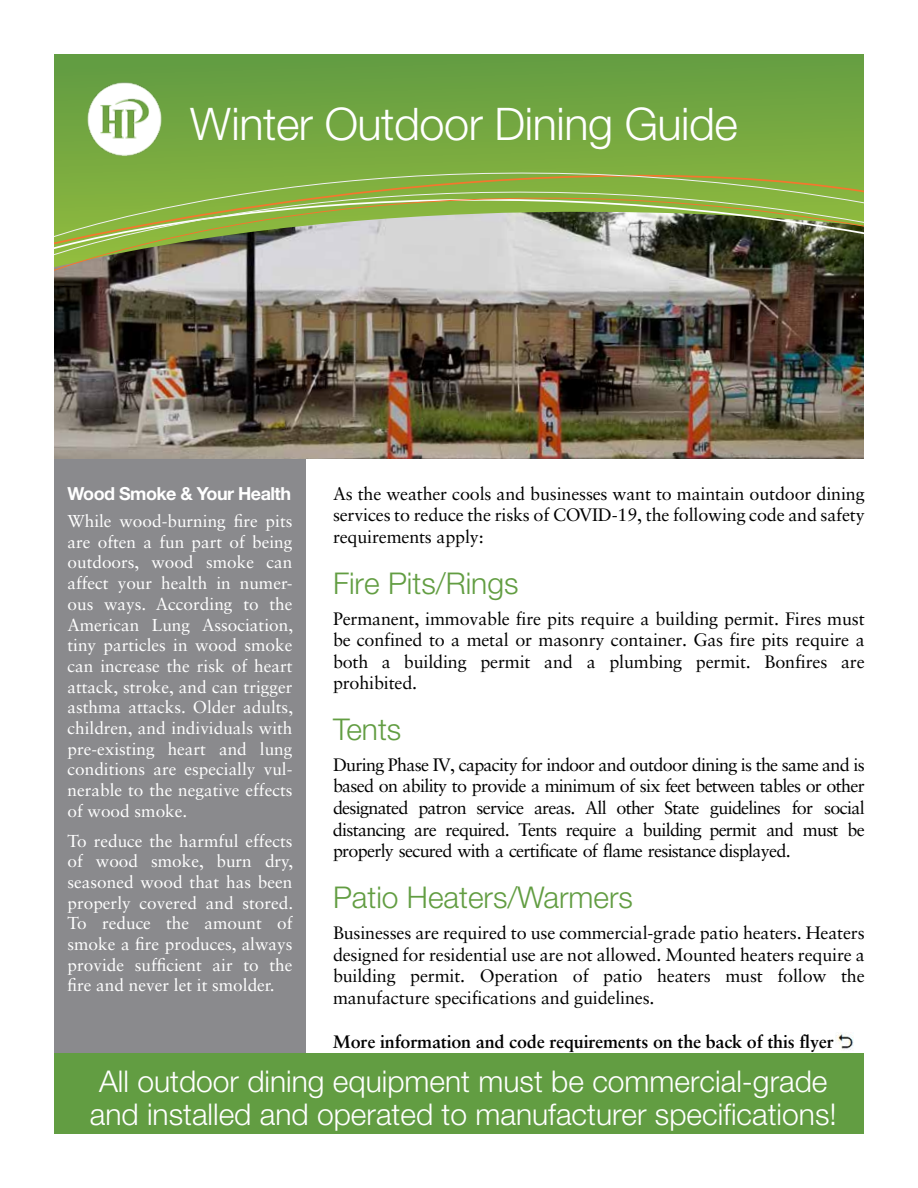
<style>
.page{position:relative;width:918px;height:1188px;background:#fff}
.page>*{position:absolute;margin:0;border:0;box-sizing:border-box;transform-origin:0 0}
.t1{font:300 45px "Helvetica Neue LT Std";letter-spacing:-.01em;color:#fff}
.t2{font:300 30px/32.2px "Helvetica Neue LT Std";color:#fff;text-align:center}
.t3{font:300 30px "Helvetica Neue LT Std";color:#629d42}
.t4{font:18px/21.6px "Sabon LT Std";letter-spacing:-.01em;color:#000;text-align:justify}
.t5{font:700 18px "Sabon LT Std";letter-spacing:-.01em;color:#000}
.t6{font:700 18px "Helvetica Neue LT Std";letter-spacing:-.03em;color:#fff}
.t7{font:17.25px/20.7px "Sabon LT Std";color:#fff;text-align:justify}
</style>
<div class="page">
<div style="left:54px;top:459px;width:252px;height:594px;background:#8a8a8d"></div>
<div style="left:54px;top:1053px;width:810px;height:81px;background:#629d42"></div>
<img style="left:54px;top:271px;width:810px;height:188px">
<div style="left:54px;top:54px;width:810px;height:65px;background:#6aa141"></div>
<svg style="left:54px;top:257px;width:810px;height:14px;background:#9b9a91"></svg>
<img style="left:54px;top:238px;width:810px;height:19px">
<svg style="left:54px;top:119px;width:810px;height:119px;background:#86ab4e"></svg>
<img style="left:85px;top:78px;width:78px;height:81px">
<img style="left:836px;top:1032px;width:18px;height:18px">
<h1 class="t1" style="left:190px;top:97px;width:549px">Winter Outdoor Dining Guide</h1>
<p class="t4" style="left:333px;top:483px;width:533px">As the weather cools and businesses want to maintain outdoor dining services to reduce the risks of COVID-19, the following code and safety requirements apply:</p>
<h2 class="t3" style="left:333px;top:565px;width:187px">Fire Pits/Rings</h2>
<p class="t4" style="left:333px;top:607px;width:533px">Permanent, immovable fire pits require a building permit. Fires must be confined to a metal or masonry container. Gas fire pits require a both a building permit and a plumbing permit. Bonfires are prohibited.</p>
<h2 class="t3" style="left:333px;top:711px;width:70px">Tents</h2>
<p class="t4" style="left:333px;top:754px;width:533px">During Phase IV, capacity for indoor and outdoor dining is the same and is based on ability to provide a minimum of six feet between tables or other designated patron service areas. All other State guidelines for social distancing are required. Tents require a building permit and must be properly secured with a certificate of flame resistance displayed.</p>
<h2 class="t3" style="left:333px;top:879px;width:302px">Patio Heaters/Warmers</h2>
<p class="t4" style="left:333px;top:922px;width:533px">Businesses are required to use commercial-grade patio heaters. Heaters designed for residential use are not allowed. Mounted heaters require a building permit. Operation of patio heaters must follow the manufacture specifications and guidelines.</p>
<p class="t5" style="left:333px;top:1030px;width:502px">More information and code requirements on the back of this flyer</p>
<h2 class="t2" style="left:90px;top:1065px;width:748px">All outdoor dining equipment must be commercial-grade and installed and operated to manufacturer specifications!</h2>
<p class="t6" style="left:68px;top:483px;width:225px">Wood Smoke &amp; Your Health</p>
<p class="t7" style="left:68px;top:511px;width:227px">While wood-burning fire pits are often a fun part of being outdoors, wood smoke can affect your health in numer&shy;ous ways. According to the American Lung Association, tiny particles in wood smoke can increase the risk of heart attack, stroke, and can trigger asthma attacks. Older adults, children, and individuals with pre-existing heart and lung conditions are especially vul&shy;nerable to the negative effects of wood smoke.</p>
<p class="t7" style="left:68px;top:830px;width:227px">To reduce the harmful effects of wood smoke, burn dry, seasoned wood that has been properly covered and stored.<br>To reduce the amount of smoke a fire produces, always provide sufficient air to the fire and never let it smolder.</p>
</div>
